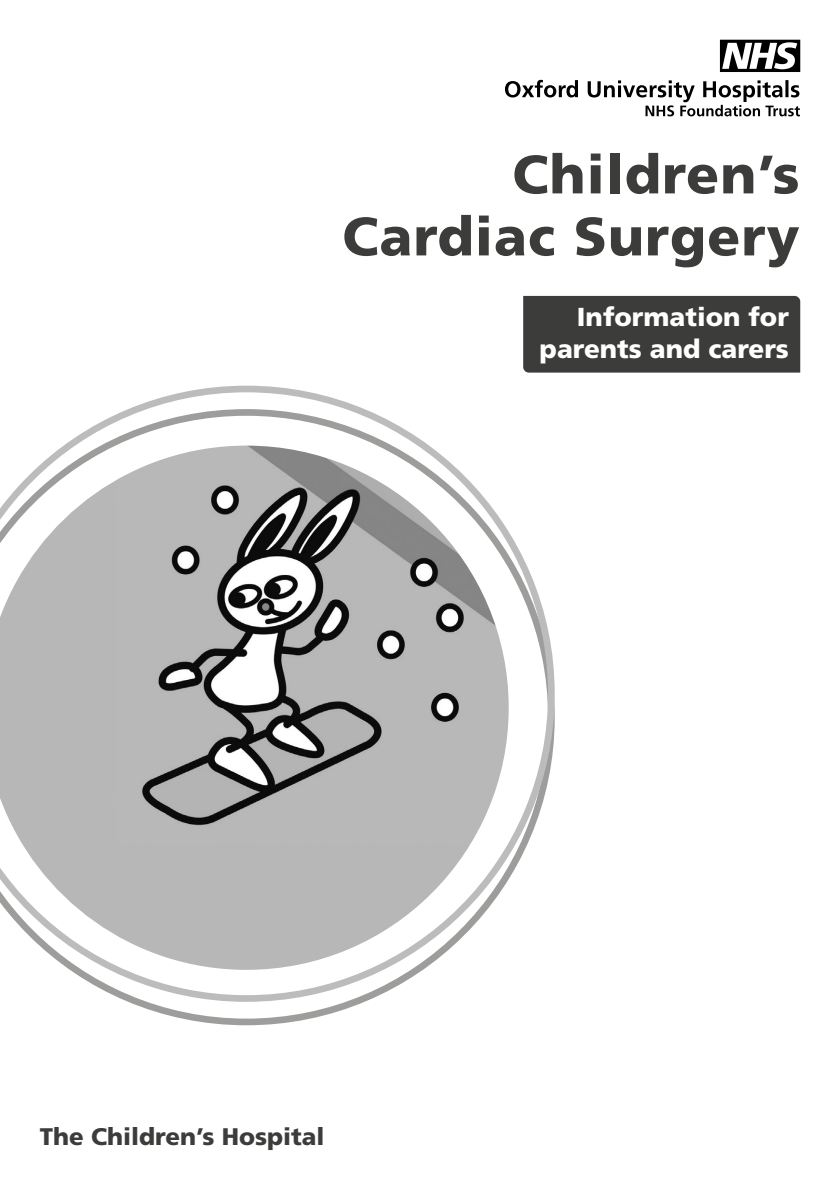
<style>
.page{position:relative;width:840px;height:1191px;background:#fff}
.page>*{position:absolute;margin:0;border:0;box-sizing:border-box;transform-origin:0 0}
.t1{font:900 54px/62px "Frutiger LT Std";letter-spacing:.02em;color:#3c3c3b;text-align:right}
.t2{font:900 26px/31.2px "Frutiger LT Std";color:#fff;text-align:right}
.t3{font:900 24px "Frutiger LT Std";color:#3c3c3b}
</style>
<div class="page">
<svg style="left:505px;top:80px;width:294px;height:36px"></svg>
<svg style="left:719px;top:40px;width:80px;height:32px"></svg>
<div style="left:523px;top:296px;width:276px;height:76px;background:#3c3c3b"></div>
<svg style="left:127px;top:1001px;width:239px;height:24px"></svg>
<svg style="left:65px;top:386px;width:489px;height:615px"></svg>
<img style="left:0;top:445px;width:508px;height:524px">
<h1 class="t1" style="left:342px;top:143px;width:458px">Children’s<br>Cardiac Surgery</h1>
<p class="t2" style="left:539px;top:302px;width:251px">Information for parents and carers</p>
<p class="t3" style="left:40px;top:1122px;width:286px">The Children’s Hospital</p>
</div>
